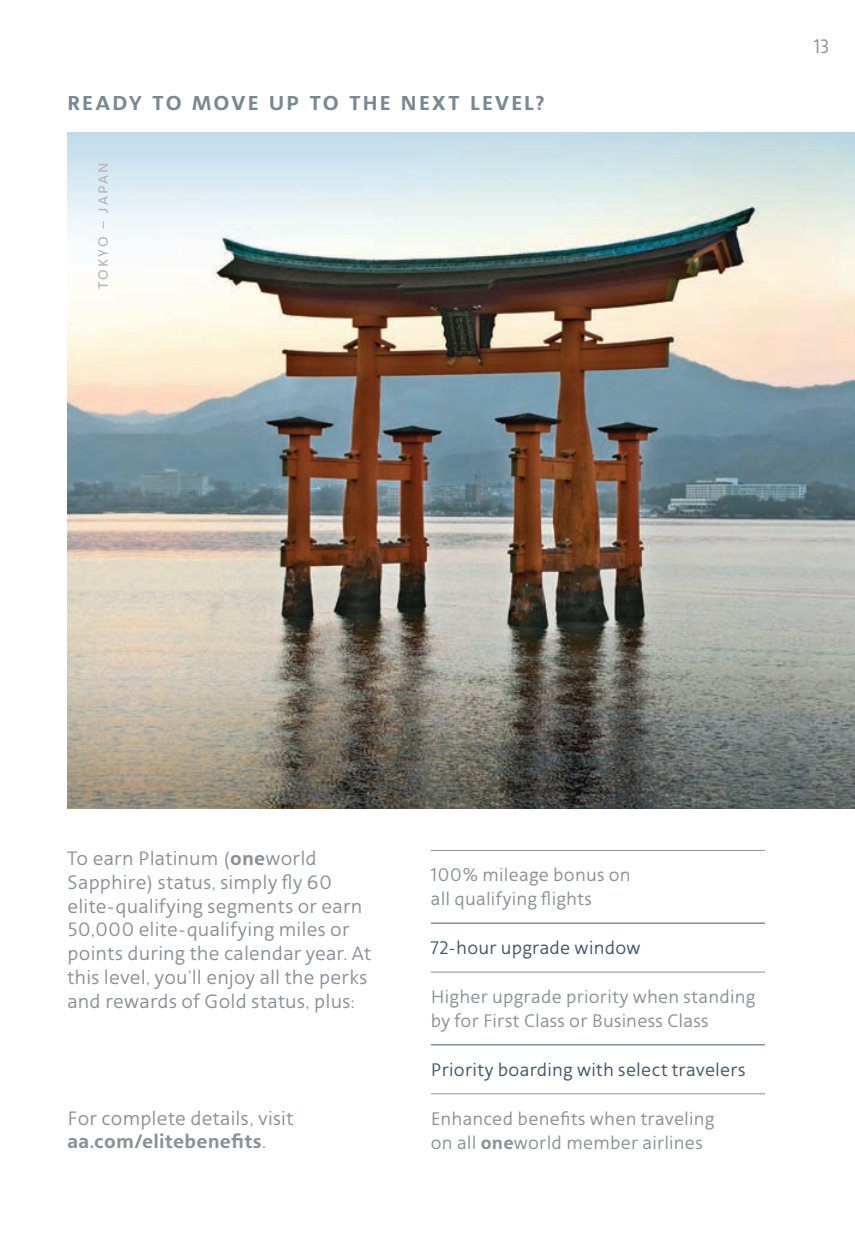
<style>
.page{position:relative;width:855px;height:1238px;background:#fff}
.page>*{position:absolute;margin:0;border:0;box-sizing:border-box;transform-origin:0 0}
.Subhead{font:500 26.25px "American Sans";letter-spacing:.085em;color:#778993}
.Paragraphs{font:20px/23.8px "American Sans";letter-spacing:.01em;color:#8a9297}
.Paragraphs-2{font:20px "American Sans";letter-spacing:.01em;color:#8a9297;scale:.95 1}
.Paragraphs-3{font:18.75px/23.8px "American Sans";letter-spacing:.01em;color:#8a9297}
.Paragraphs-4{font:18.75px "American Sans";letter-spacing:.015em;color:#445869}
.Cutlines{font:17.5px "American Sans";letter-spacing:.115em;color:#b4b4b5}
.s1{font-weight:700}
</style>
<div class="page">
<img style="left:68px;top:133px;width:787px;height:675px">
<hr style="left:431px;top:850px;width:334px;height:1px;background:#8a9297">
<hr style="left:431px;top:922px;width:334px;height:1px;background:#445869">
<hr style="left:431px;top:971px;width:334px;height:1px;background:#8a9297">
<hr style="left:431px;top:1044px;width:334px;height:1px;background:#445869">
<hr style="left:431px;top:1093px;width:334px;height:1px;background:#8a9297">
<p class="Subhead" style="left:68px;top:86px;width:479px">ready to move up to the next level?</p>
<p class="Cutlines" style="left:92px;top:289px;width:128px;rotate:-90deg">tokyo – japan</p>
<p class="Paragraphs-2" style="left:814px;top:34px;width:17px">13</p>
<p class="Paragraphs" style="left:67px;top:846px;width:305px">To earn Platinum (<span class="s1">one</span>world Sapphire) status, simply fly 60 elite-qualifying segments or earn 50,000 elite-qualifying miles or points during the calendar year. At this level, you’ll enjoy all the perks and rewards of Gold status, plus:</p>
<p class="Paragraphs" style="left:68px;top:1106px;width:227px">For complete details, visit <span class="s1">aa.com/elitebenefits</span>.</p>
<p class="Paragraphs-3" style="left:431px;top:863px;width:201px">100% mileage bonus on all qualifying flights</p>
<p class="Paragraphs-4" style="left:431px;top:937px;width:211px">72-hour upgrade window</p>
<p class="Paragraphs-3" style="left:431px;top:985px;width:326px">Higher upgrade priority when standing by for First Class or Business Class</p>
<p class="Paragraphs-4" style="left:431px;top:1058px;width:316px">Priority boarding with select travelers</p>
<p class="Paragraphs-3" style="left:431px;top:1106px;width:285px">Enhanced benefits when traveling on all <span class="s1">one</span>world member airlines</p>
</div>
